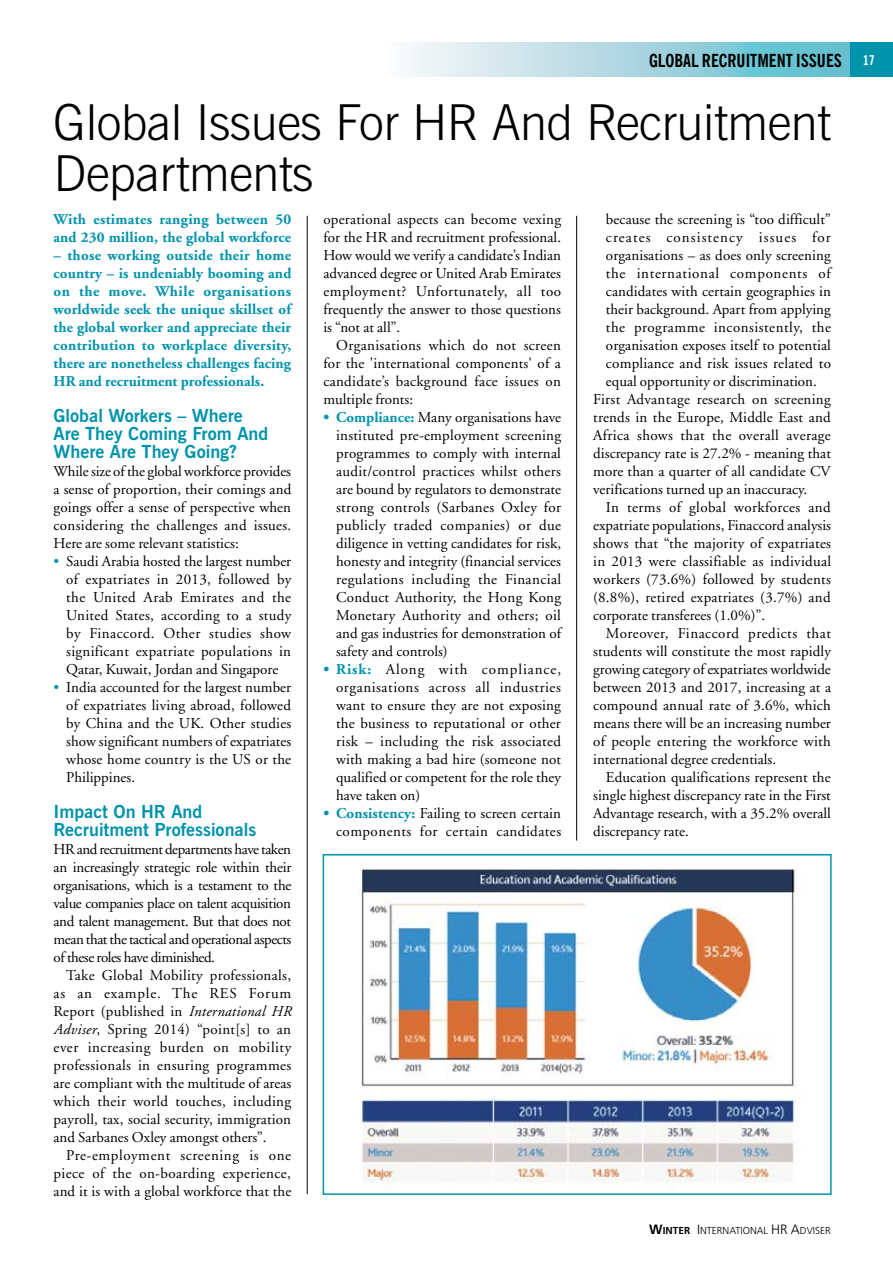
<style>
.page{position:relative;width:893px;height:1263px;background:#fff}
.page>*{position:absolute;margin:0;border:0;box-sizing:border-box;transform-origin:0 0}
.t1{font:300 49.5px/51px "News Gothic BT";letter-spacing:-.01em;color:#000}
.t2{font:700 18px/18px "News Gothic BT";color:#0093ac}
.t3{font:700 condensed 18px "News Gothic BT";color:#000}
.t4{font:15px/18px "Adobe Garamond";letter-spacing:.005em;color:#000;text-align:justify}
.t5{font:700 15px/18px "Adobe Garamond";letter-spacing:.005em;color:#0093ac}
.t6{font:15px/18px "Adobe Garamond";letter-spacing:.03em;color:#000;text-align:right}
.t7{font:15px "Adobe Garamond";letter-spacing:.025em;color:#000}
.t8{font:15px "Adobe Garamond";letter-spacing:.035em;color:#000}
.t9{font:15px "Adobe Garamond";letter-spacing:.045em;color:#000}
.t10{font:15px "Adobe Garamond";letter-spacing:.07em;color:#000}
.t11{font:300 10.2px "Frutiger";color:#000}
.s1{font-size:13.5px;color:#fff}
.s2{color:#0093ac}
.s3{font-style:italic}
.s4{font-weight:700;color:#0093ac}
.s5{font-weight:700;font-size:13.5px}
.s6{font-weight:700}
.s7{font-size:13.5px}
</style>
<div class="page">
<div style="left:850px;top:43px;width:43px;height:34px;background:#0093ac"></div>
<svg style="left:409px;top:43px;width:441px;height:34px"></svg>
<hr style="left:576px;top:216px;width:1px;height:624px;background:#000">
<hr style="left:307px;top:216px;width:1px;height:978px;background:#000">
<img style="left:360px;top:863px;width:437px;height:327px">
<div style="left:323px;top:854px;width:509px;height:341px;border:2px solid #0093ac"></div>
<p class="t3" style="left:649px;top:49px;width:227px">GLOBAL RECRUITMENT ISSUES <span class="s1">17</span></p>
<h1 class="t1" style="left:54px;top:96px;width:779px">Global Issues For HR And Recruitment<br>Departments</h1>
<p class="t5" style="left:54px;top:210px;width:239px">With estimates ranging between 50 and 230 million, the global workforce</p>
<p class="t5" style="left:54px;top:246px;width:239px;text-align:justify">– those working outside their home country – is undeniably booming and on the move. While organisations worldwide seek the unique skillset of the global worker and appreciate their contribution to workplace diversity, there are nonetheless challenges facing HR and recruitment professionals.</p>
<p class="t2" style="left:54px;top:406px;width:216px">Global Workers – Where<br>Are They Coming From And<br>Where Are They Going?</p>
<p class="t4" style="left:54px;top:462px;width:239px">While size of the global workforce provides a sense of proportion, their comings and goings offer a sense of perspective when considering the challenges and issues.<br>Here are some relevant statistics:</p>
<p class="t4" style="left:66px;top:552px;width:227px;text-indent:-13px"><span class="s2">•</span> Saudi Arabia hosted the largest number of expatriates in 2013, followed by the United Arab Emirates and the United States, according to a study by Finaccord. Other studies show significant expatriate populations in Qatar, Kuwait, Jordan and Singapore</p>
<p class="t4" style="left:66px;top:678px;width:226px;text-indent:-13px"><span class="s2">•</span> India accounted for the largest number of expatriates living abroad, followed by China and the UK. Other studies show significant numbers of expatriates whose home country is the US or the Philippines.</p>
<p class="t2" style="left:54px;top:802px;width:204px">Impact On HR And<br>Recruitment Professionals</p>
<p class="t4" style="left:54px;top:840px;width:239px">HR and recruitment departments have taken an increasingly strategic role within their organisations, which is a testament to the value companies place on talent acquisition and talent management. But that does not mean that the tactical and operational aspects of these roles have diminished.</p>
<p class="t4" style="left:54px;top:966px;width:239px;text-indent:13px">Take Global Mobility professionals, as an example. The RES Forum Report (published in <span class="s3">International HR Adviser</span>, Spring 2014) “point[s] to an ever increasing burden on mobility professionals in ensuring programmes are compliant with the multitude of areas which their world touches, including payroll, tax, social security, immigration and Sarbanes Oxley amongst others”.</p>
<p class="t4" style="left:54px;top:1146px;width:239px;text-indent:13px">Pre-employment screening is one piece of the on-boarding experience, and it is with a global workforce that the</p>
<p class="t4" style="left:323px;top:210px;width:239px">operational aspects can become vexing for the HR and recruitment professional.<br>How would we verify a candidate’s Indian advanced degree or United Arab Emirates employment? Unfortunately, all too frequently the answer to those questions is “not at all”.</p>
<p class="t4" style="left:323px;top:336px;width:239px;text-indent:13px">Organisations which do not screen for the 'international components' of a candidate’s background face issues on multiple fronts:</p>
<p class="t4" style="left:336px;top:408px;width:227px;text-indent:-13px"><span class="s4">• Compliance:</span> Many organisations have instituted pre-employment screening programmes to comply with internal audit/control practices whilst others are bound by regulators to demonstrate strong controls (Sarbanes Oxley for publicly traded companies) or due diligence in vetting candidates for risk, honesty and integrity (financial services regulations including the Financial Conduct Authority, the Hong Kong Monetary Authority and others; oil and gas industries for demonstration of safety and controls)</p>
<p class="t4" style="left:336px;top:660px;width:227px;text-indent:-13px"><span class="s4">• Risk:</span> Along with compliance, organisations across all industries want to ensure they are not exposing the business to reputational or other risk – including the risk associated with making a bad hire (someone not qualified or competent for the role they have taken on)</p>
<p class="t6" style="left:323px;top:804px;width:239px"><span class="s4">• Consistency:</span> Failing to screen certain components for certain candidates</p>
<p class="t4" style="left:606px;top:210px;width:226px">because the screening is “too difficult”</p>
<p class="t10" style="left:606px;top:229px;width:226px">creates consistency issues for</p>
<p class="t4" style="left:606px;top:246px;width:226px">organisations – as does only screening</p>
<p class="t9" style="left:606px;top:265px;width:226px">the international components of</p>
<p class="t4" style="left:606px;top:282px;width:226px">candidates with certain geographies in</p>
<p class="t4" style="left:606px;top:300px;width:226px">their background. Apart from applying</p>
<p class="t6" style="left:606px;top:318px;width:227px">the programme inconsistently, the</p>
<p class="t4" style="left:606px;top:336px;width:226px">organisation exposes itself to potential</p>
<p class="t4" style="left:606px;top:354px;width:227px">compliance and risk issues related to</p>
<p class="t4" style="left:606px;top:372px;width:212px">equal opportunity or discrimination.</p>
<p class="t4" style="left:593px;top:390px;width:239px">First Advantage research on screening</p>
<p class="t4" style="left:593px;top:408px;width:239px">trends in the Europe, Middle East and</p>
<p class="t7" style="left:593px;top:427px;width:239px">Africa shows that the overall average</p>
<p class="t4" style="left:593px;top:444px;width:239px">discrepancy rate is 27.2% - meaning that</p>
<p class="t4" style="left:593px;top:462px;width:239px">more than a quarter of all candidate CV</p>
<p class="t4" style="left:593px;top:480px;width:216px">verifications turned up an inaccuracy.</p>
<p class="t7" style="left:606px;top:499px;width:226px">In terms of global workforces and</p>
<p class="t4" style="left:593px;top:516px;width:239px">expatriate populations, Finaccord analysis</p>
<p class="t4" style="left:593px;top:534px;width:239px">shows that “the majority of expatriates</p>
<p class="t4" style="left:593px;top:552px;width:239px">in 2013 were classifiable as individual</p>
<p class="t4" style="left:593px;top:570px;width:239px">workers (73.6%) followed by students</p>
<p class="t4" style="left:593px;top:588px;width:239px">(8.8%), retired expatriates (3.7%) and</p>
<p class="t4" style="left:593px;top:606px;width:174px">corporate transferees (1.0%)”.</p>
<p class="t8" style="left:606px;top:625px;width:227px">Moreover, Finaccord predicts that</p>
<p class="t4" style="left:593px;top:642px;width:239px">students will constitute the most rapidly</p>
<p class="t4" style="left:593px;top:660px;width:239px">growing category of expatriates worldwide</p>
<p class="t4" style="left:593px;top:678px;width:239px">between 2013 and 2017, increasing at a</p>
<p class="t4" style="left:593px;top:696px;width:239px">compound annual rate of 3.6%, which</p>
<p class="t4" style="left:593px;top:714px;width:239px">means there will be an increasing number</p>
<p class="t4" style="left:593px;top:732px;width:239px">of people entering the workforce with</p>
<p class="t4" style="left:593px;top:750px;width:184px">international degree credentials.</p>
<p class="t4" style="left:606px;top:768px;width:226px">Education qualifications represent the</p>
<p class="t4" style="left:593px;top:786px;width:239px">single highest discrepancy rate in the First</p>
<p class="t4" style="left:593px;top:804px;width:239px">Advantage research, with a 35.2% overall</p>
<p class="t4" style="left:593px;top:822px;width:97px">discrepancy rate.</p>
<p class="t11" style="left:649px;top:1224px;width:183px"><span class="s5">W</span><span class="s6">INTER</span> <span class="s7">I</span>NTERNATIONAL <span class="s7">HR A</span>DVISER</p>
</div>
